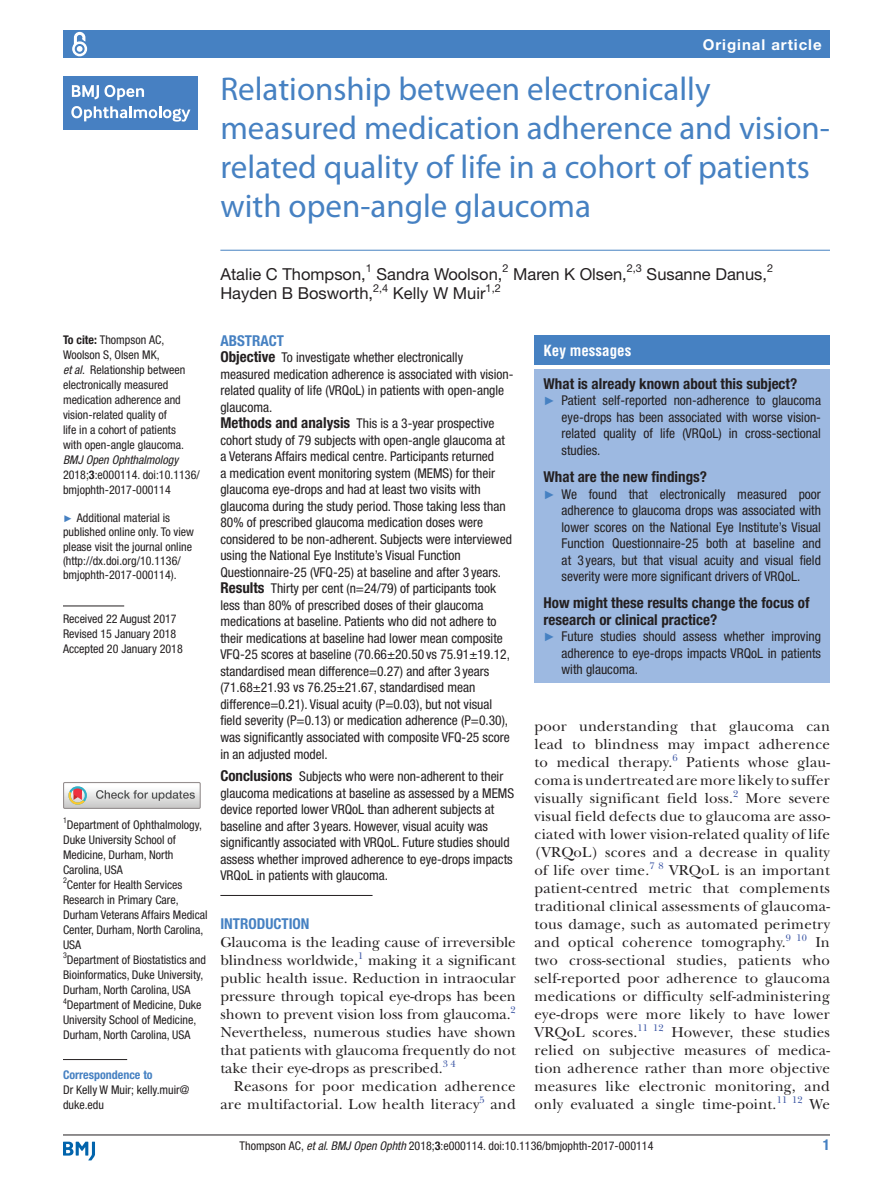
<style>
.page{position:relative;width:893px;height:1191px;background:#fff}
.page>*{position:absolute;margin:0;border:0;box-sizing:border-box;transform-origin:0 0}
.t1{font:33px/39px "Myriad Pro";color:#4681c2}
.t2{font:16.5px "Helvetica Neue LT Std";color:#231f20}
.t3{font:15px/18px "New Baskerville";letter-spacing:.015em;color:#231f20;text-align:justify}
.t4{font:700 condensed 15px/16.5px "Helvetica Neue LT Std";color:#231f20}
.t5{font:700 condensed 15px "Helvetica Neue LT Std";color:#4681c2}
.t6{font:700 15px "Helvetica Neue LT Std";letter-spacing:.065em;color:#fff}
.t7{font:700 condensed 15px "Helvetica";color:#fff}
.t8{font:condensed 13.5px/16.5px "Helvetica Neue LT Std";color:#231f20;text-align:justify}
.t9{font:condensed 12px/15px "Helvetica Neue LT Std";color:#231f20}
.t10{font:700 condensed 12px "Helvetica Neue LT Std";color:#4681c2}
.t11{font:10.95px "Helvetica Neue LT Std";color:#231f20}
.t12{font:9.9px "New Baskerville";letter-spacing:.015em;color:#3853a3}
.t13{font:condensed 7.95px "Helvetica Neue LT Std";color:#231f20}
.s1{font-weight:700}
.s2{font-style:italic}
.s3{font-family:"Arial";font-stretch:normal;font-size:9.75px;color:#4681c2}
.s4{font-weight:700;font-size:15px}
.s5{font-family:"Arial";font-stretch:normal;font-size:12px;color:#4681c2}
</style>
<div class="page">
<hr style="left:63px;top:1134px;width:767px;height:1px;background:#231f20">
<svg style="left:63px;top:1141px;width:32px;height:19px"></svg>
<div style="left:63px;top:31px;width:767px;height:27px;background:#4681c2"></div>
<svg style="left:72px;top:31px;width:16px;height:26px"></svg>
<hr style="left:220px;top:250px;width:610px;height:1px;background:#4681c2">
<hr style="left:63px;top:605px;width:61px;height:1px;background:#231f20">
<hr style="left:63px;top:1059px;width:64px;height:1px;background:#231f20">
<div style="left:63px;top:782px;width:138px;height:27px;border:1px solid #969090"></div>
<svg style="left:64px;top:782px;width:136px;height:26px"></svg>
<div style="left:63px;top:77px;width:135px;height:53px;background:#4780c2"></div>
<svg style="left:72px;top:85px;width:72px;height:15px"></svg>
<svg style="left:71px;top:106px;width:119px;height:16px"></svg>
<hr style="left:220px;top:895px;width:153px;height:1px;background:#231f20">
<div style="left:535px;top:335px;width:295px;height:30px;background:#4681c2"></div>
<div style="left:535px;top:369px;width:295px;height:314px;background:#9db9e1"></div>
<p class="t6" style="left:703px;top:35px;width:120px">Original article</p>
<h1 class="t1" style="left:220px;top:69px;width:611px">Relationship between electronically measured medication adherence and vision&shy;related quality of life in a cohort of patients with open-angle glaucoma</h1>
<p class="t9" style="left:63px;top:332px;width:124px"><span class="s1">To cite:</span> Thompson AC,<br>Woolson S, Olsen MK,<br><span class="s2">et al</span>. Relationship between electronically measured medication adherence and vision-related quality of<br>life in a cohort of patients with open-angle glaucoma.</p>
<p class="t9" style="left:63px;top:452px;width:138px"><span class="s2">BMJ Open Ophthalmology<br></span>2018;<span class="s1">3</span>:e000114. doi:10.1136/ bmjophth-2017-000114</p>
<p class="t9" style="left:63px;top:510px;width:133px;line-height:14.4px"><span class="s3">►</span> Additional material is published online only. To view please visit the journal online (http://dx.doi.org/10.1136/ bmjophth-2017-000114).</p>
<p class="t9" style="left:63px;top:611px;width:121px">Received 22 August 2017<br>Revised 15 January 2018<br>Accepted 20 January 2018</p>
<p class="t13" style="left:63px;top:816px;width:5px">1</p>
<p class="t9" style="left:63px;top:817px;width:140px;text-indent:4px">Department of Ophthalmology,<br>Duke University School of<br>Medicine, Durham, North<br>Carolina, USA</p>
<p class="t13" style="left:63px;top:876px;width:5px">2</p>
<p class="t9" style="left:63px;top:877px;width:146px;text-indent:4px">Center for Health Services<br>Research in Primary Care,<br>Durham Veterans Affairs Medical<br>Center, Durham, North Carolina,<br>USA</p>
<p class="t13" style="left:63px;top:951px;width:5px">3</p>
<p class="t9" style="left:63px;top:952px;width:144px;text-indent:4px">Department of Biostatistics and<br>Bioinformatics, Duke University,<br>Durham, North Carolina, USA<br><sup>4</sup>Department of Medicine, Duke<br>University School of Medicine,<br>Durham, North Carolina, USA</p>
<p class="t10" style="left:63px;top:1068px;width:91px">Correspondence to</p>
<p class="t9" style="left:63px;top:1082px;width:128px">Dr Kelly W Muir; kelly.muir@ duke.edu</p>
<p class="t2" style="left:220px;top:264px;width:147px">Atalie C Thompson,</p>
<p class="t11" style="left:366px;top:262px;width:8px">1</p>
<p class="t2" style="left:377px;top:264px;width:127px">Sandra Woolson,</p>
<p class="t11" style="left:502px;top:262px;width:8px">2</p>
<p class="t2" style="left:513px;top:264px;width:115px">Maren K Olsen,</p>
<p class="t11" style="left:627px;top:262px;width:17px">2,3</p>
<p class="t2" style="left:647px;top:264px;width:122px">Susanne Danus,</p>
<p class="t11" style="left:767px;top:262px;width:8px">2</p>
<p class="t2" style="left:220px;top:284px;width:154px">Hayden B Bosworth,</p>
<p class="t11" style="left:373px;top:281px;width:17px">2,4</p>
<p class="t2" style="left:393px;top:284px;width:94px">Kelly W Muir</p>
<p class="t11" style="left:486px;top:281px;width:17px">1,2</p>
<p class="t5" style="left:220px;top:331px;width:65px">ABSTRACT</p>
<p class="t8" style="left:220px;top:349px;width:295px;text-align:left"><span class="s4">Objective</span> To investigate whether electronically measured medication adherence is associated with vision&shy;related quality of life (VRQoL) in patients with open-angle glaucoma.<br><span class="s4">Methods and analysis</span> This is a 3-year prospective cohort study of 79 subjects with open-angle glaucoma at a Veterans Affairs medical centre. Participants returned<br>a medication event monitoring system (MEMS) for their glaucoma eye-drops and had at least two visits with glaucoma during the study period. Those taking less than 80% of prescribed glaucoma medication doses were considered to be non-adherent. Subjects were interviewed using the National Eye Institute’s Visual Function Questionnaire-25 (VFQ-25) at baseline and after 3 years.<br><span class="s4">Results</span> Thirty per cent (n=24/79) of participants took less than 80% of prescribed doses of their glaucoma medications at baseline. Patients who did not adhere to their medications at baseline had lower mean composite VFQ-25 scores at baseline (70.66±20.50 vs 75.91±19.12, standardised mean difference=0.27) and after 3 years (71.68±21.93 vs 76.25±21.67, standardised mean difference=0.21). Visual acuity (P=0.03), but not visual field severity (P=0.13) or medication adherence (P=0.30), was significantly associated with composite VFQ-25 score in an adjusted model.</p>
<p class="t8" style="left:220px;top:768px;width:295px;text-align:left"><span class="s4">Conclusions</span> Subjects who were non-adherent to their glaucoma medications at baseline as assessed by a MEMS device reported lower VRQoL than adherent subjects at baseline and after 3 years. However, visual acuity was significantly associated with VRQoL. Future studies should assess whether improved adherence to eye-drops impacts VRQoL in patients with glaucoma.</p>
<p class="t5" style="left:220px;top:915px;width:61px">Introductio</p>
<p class="t5" style="left:301px;top:915px;width:10px">n</p>
<p class="t3" style="left:220px;top:933px;width:297px">Glaucoma is the leading cause of irreversible blindness worldwide,</p>
<p class="t12" style="left:358px;top:949px;width:7px">1</p>
<p class="t3" style="left:220px;top:951px;width:297px;text-indent:148px">making it a significant public health issue. Reduction in intraocular pressure through topical eye-drops has been shown to prevent vision loss from glaucoma.</p>
<p class="t12" style="left:511px;top:1003px;width:7px">2</p>
<p class="t3" style="left:220px;top:1023px;width:297px">Nevertheless, numerous studies have shown that patients with glaucoma frequently do not take their eye-drops as prescribed.</p>
<p class="t12" style="left:443px;top:1057px;width:14px">3 4</p>
<p class="t3" style="left:220px;top:1077px;width:297px;text-indent:14px">Reasons for poor medication adherence are multifactorial. Low health literacy</p>
<p class="t12" style="left:480px;top:1093px;width:7px">5</p>
<p class="t3" style="left:490px;top:1095px;width:27px">and</p>
<p class="t7" style="left:544px;top:341px;width:89px">Key messages</p>
<p class="t4" style="left:544px;top:375px;width:255px">What is already known about this subject?</p>
<p class="t8" style="left:562px;top:392px;width:261px;text-indent:-18px"><span class="s5">►</span> Patient self-reported non-adherence to glaucoma eye-drops has been associated with worse vision&shy;related quality of life (VRQoL) in cross-sectional studies.</p>
<p class="t4" style="left:544px;top:468px;width:165px">What are the new findings?</p>
<p class="t8" style="left:562px;top:485px;width:261px;text-indent:-18px"><span class="s5">►</span> We found that electronically measured poor adherence to glaucoma drops was associated with lower scores on the National Eye Institute’s Visual Function Questionnaire-25 both at baseline and at 3 years, but that visual acuity and visual field severity were more significant drivers of VRQoL.</p>
<p class="t4" style="left:544px;top:594px;width:267px">How might these results change the focus of research or clinical practice?</p>
<p class="t8" style="left:562px;top:628px;width:261px;text-indent:-18px"><span class="s5">►</span> Future studies should assess whether improving adherence to eye-drops impacts VRQoL in patients with glaucoma.</p>
<p class="t3" style="left:535px;top:717px;width:297px">poor understanding that glaucoma can lead to blindness may impact adherence to medical therapy.<sup>6</sup></p>
<p class="t3" style="left:535px;top:753px;width:297px;text-indent:152px">Patients whose glau&shy;coma is undertreated are more likely to suffer visually significant field loss.</p>
<p class="t12" style="left:733px;top:787px;width:7px">2</p>
<p class="t3" style="left:535px;top:789px;width:297px;text-indent:211px">More severe visual field defects due to glaucoma are asso&shy;ciated with lower vision-related quality of life (VRQoL) scores and a decrease in quality of life over time.</p>
<p class="t12" style="left:649px;top:859px;width:16px">7 8</p>
<p class="t3" style="left:535px;top:861px;width:297px;text-indent:134px">VRQoL is an important patient-centred metric that complements traditional clinical assessments of glaucoma&shy;tous damage, such as automated perimetry and optical coherence tomography.</p>
<p class="t12" style="left:786px;top:931px;width:23px">9 10</p>
<p class="t3" style="left:535px;top:933px;width:297px;text-indent:281px">In two cross-sectional studies, patients who self-reported poor adherence to glaucoma medications or difficulty self-administering eye-drops were more likely to have lower VRQoL scores.</p>
<p class="t12" style="left:637px;top:1021px;width:28px">11 12</p>
<p class="t3" style="left:535px;top:1023px;width:297px;text-indent:137px">However, these studies relied on subjective measures of medica&shy;tion adherence rather than more objective measures like electronic monitoring, and only evaluated a single time-point.</p>
<p class="t12" style="left:777px;top:1093px;width:27px">11 12</p>
<p class="t3" style="left:810px;top:1095px;width:22px">We</p>
<p class="t9" style="left:240px;top:1137px;width:415px">Thompson AC, <span class="s2">et al</span>. <span class="s2">BMJ Open Ophth</span> 2018;<span class="s1">3</span>:e000114. doi:10.1136/bmjophth-2017-000114</p>
<p class="t5" style="left:823px;top:1135px;width:9px">1</p>
</div>
